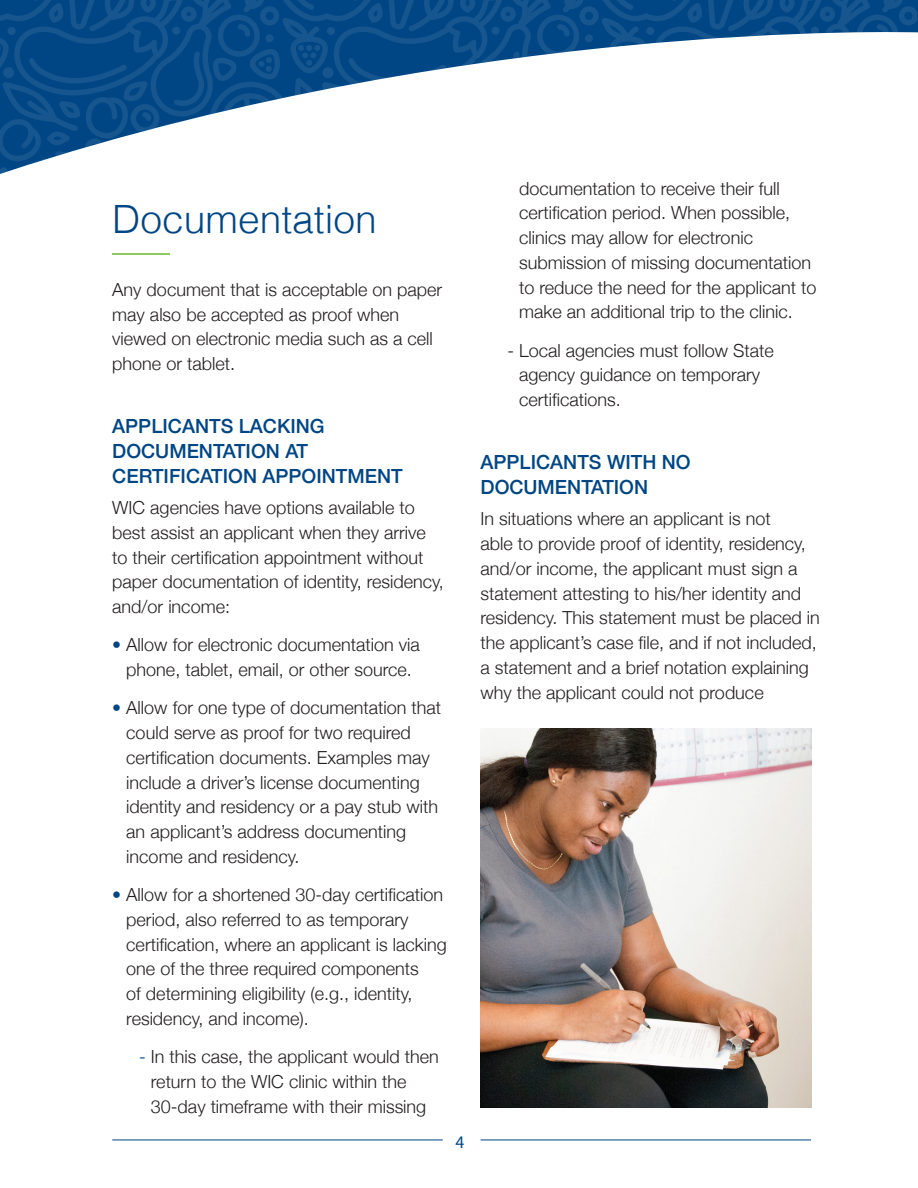
<style>
.page{position:relative;width:918px;height:1188px;background:#fff}
.page>*{position:absolute;margin:0;border:0;box-sizing:border-box;transform-origin:0 0}
.t1{font:300 39px "Helvetica";color:#004684}
.t2{font:500 19.5px/24.8px "Helvetica Neue";color:#004684}
.t3{font:300 18px/24.8px "Helvetica Neue";color:#231f20}
.t4{font:18px "Source Sans Pro";color:#004684}
.s1{color:#004684}
</style>
<div class="page">
<hr style="left:112px;top:1140px;width:331px;height:1px;background:#004684">
<hr style="left:481px;top:1140px;width:330px;height:1px;background:#004684">
<img style="left:481px;top:729px;width:330px;height:379px">
<hr style="left:112px;top:253px;width:58px;height:2px;background:#90c95d">
<svg style="left:0;top:0;width:918px;height:174px"></svg>
<div style="left:847px;top:163px;width:8px;height:8px;background:#fff;border-radius:50%"></div>
<h2 class="t1" style="left:112px;top:186px;width:266px">Documentation</h2>
<p class="t3" style="left:112px;top:276px;width:331px">Any document that is acceptable on paper may also be accepted as proof when viewed on electronic media such as a cell phone or tablet.</p>
<h3 class="t2" style="left:112px;top:412px;width:292px">APPLICANTS LACKING<br>DOCUMENTATION AT<br>CERTIFICATION APPOINTMENT</h3>
<p class="t3" style="left:112px;top:494px;width:333px">WIC agencies have options available to best assist an applicant when they arrive to their certification appointment without paper documentation of identity, residency, and/or income:</p>
<p class="t3" style="left:112px;top:631px;width:309px;text-align:center"><span class="s1">•</span> Allow for electronic documentation via phone, tablet, email, or other source.</p>
<p class="t3" style="left:126px;top:694px;width:316px;text-indent:-14px"><span class="s1">•</span> Allow for one type of documentation that could serve as proof for two required certification documents. Examples may include a driver’s license documenting identity and residency or a pay stub with an applicant’s address documenting income and residency.</p>
<p class="t3" style="left:126px;top:881px;width:322px;text-indent:-14px"><span class="s1">•</span> Allow for a shortened 30-day certification period, also referred to as temporary certification, where an applicant is lacking one of the three required components<br>of determining eligibility (e.g., identity, residency, and income).</p>
<p class="t3" style="left:151px;top:1043px;width:289px;text-indent:-12px"><span class="s1">-</span> In this case, the applicant would then return to the WIC clinic within the<br>30-day timeframe with their missing</p>
<p class="t4" style="left:456px;top:1130px;width:10px">4</p>
<p class="t3" style="left:519px;top:174px;width:299px">documentation to receive their full certification period. When possible, clinics may allow for electronic submission of missing documentation to reduce the need for the applicant to make an additional trip to the clinic.</p>
<p class="t3" style="left:519px;top:336px;width:256px;text-indent:-12px">- Local agencies must follow State agency guidance on temporary certifications.</p>
<h3 class="t2" style="left:481px;top:448px;width:212px">APPLICANTS WITH NO<br>DOCUMENTATION</h3>
<p class="t3" style="left:481px;top:505px;width:341px">In situations where an applicant is not<br>able to provide proof of identity, residency, and/or income, the applicant must sign a statement attesting to his/her identity and residency. This statement must be placed in the applicant’s case file, and if not included, a statement and a brief notation explaining why the applicant could not produce</p>
</div>
